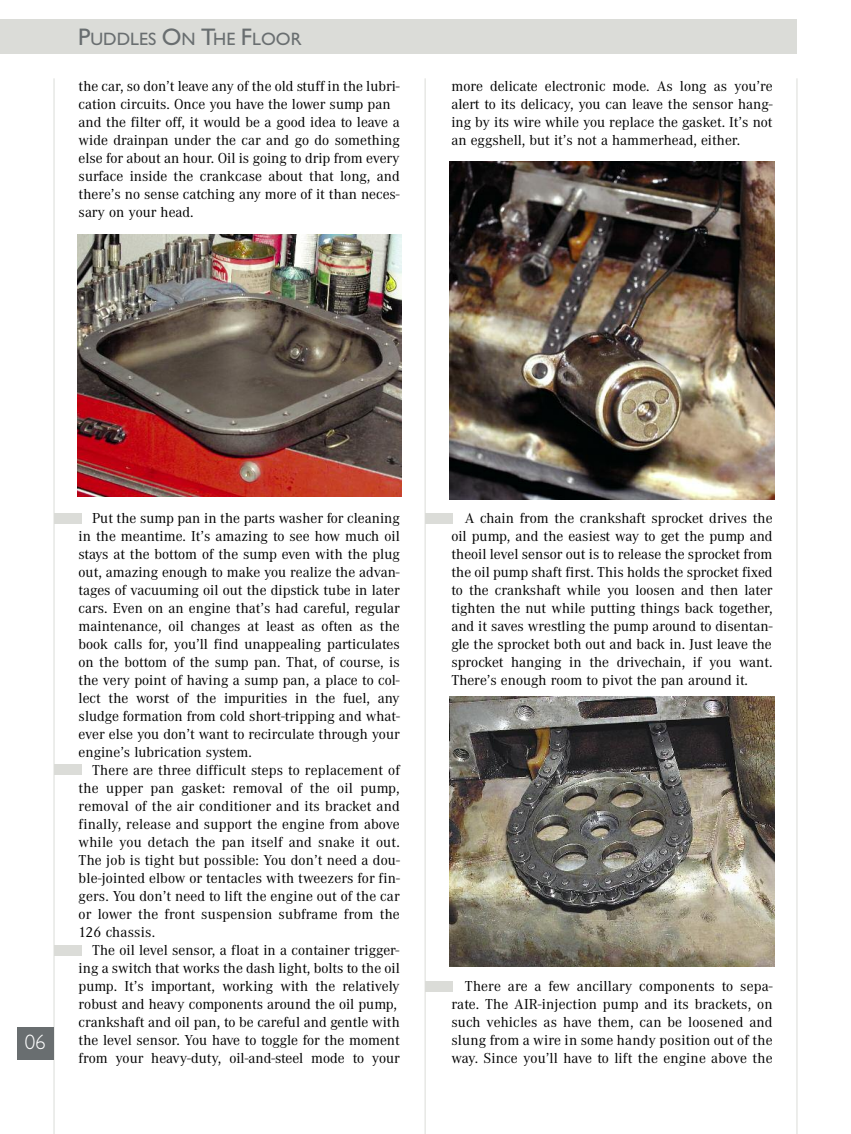
<style>
.page{position:relative;width:851px;height:1134px;background:#fff}
.page>*{position:absolute;margin:0;border:0;box-sizing:border-box;transform-origin:0 0}
.t1{font:300 21px "Gill Sans";color:#fff}
.t2{font:18px "Gill Sans";color:#696e70}
.t3{font:15px/18px "Corporate A";color:#000;text-align:justify}
.s1{font-size:24px}
</style>
<div class="page">
<hr style="left:796px;top:78px;width:1px;height:1056px;background:#dbdcd8">
<div style="left:0;top:19px;width:796px;height:35px;background:#dbdcd8"></div>
<hr style="left:425px;top:78px;width:1px;height:1056px;background:#dbdcd8">
<hr style="left:54px;top:78px;width:1px;height:1056px;background:#dbdcd8">
<div style="left:18px;top:1027px;width:36px;height:33px;background:#696e70"></div>
<div style="left:425px;top:981px;width:28px;height:11px;background:#dbdcd8"></div>
<div style="left:54px;top:513px;width:28px;height:11px;background:#dbdcd8"></div>
<div style="left:54px;top:945px;width:28px;height:11px;background:#dbdcd8"></div>
<img style="left:77px;top:234px;width:324px;height:262px">
<img style="left:450px;top:161px;width:324px;height:338px">
<img style="left:449px;top:697px;width:325px;height:270px">
<div style="left:54px;top:764px;width:28px;height:11px;background:#dbdcd8"></div>
<div style="left:425px;top:513px;width:28px;height:11px;background:#dbdcd8"></div>
<p class="t2" style="left:78px;top:28px;width:225px"><span class="s1">P</span>UDDLES <span class="s1">O</span>N <span class="s1">T</span>HE <span class="s1">F</span>LOOR</p>
<p class="t3" style="left:79px;top:77px;width:323px;text-align:left">the car, so don’t leave any of the old stuff in the lubri&shy;cation circuits. Once you have the lower sump pan and the filter off, it would be a good idea to leave a wide drainpan under the car and go do something else for about an hour. Oil is going to drip from every surface inside the crankcase about that long, and there’s no sense catching any more of it than neces&shy;sary on your head.</p>
<p class="t3" style="left:451px;top:77px;width:322px">more delicate electronic mode. As long as you’re alert to its delicacy, you can leave the sensor hang&shy;ing by its wire while you replace the gasket. It’s not an eggshell, but it’s not a hammerhead, either.</p>
<h1 class="t1" style="left:25px;top:1030px;width:22px">06</h1>
<p class="t3" style="left:79px;top:509px;width:323px;text-indent:14px">Put the sump pan in the parts washer for cleaning in the meantime. It’s amazing to see how much oil stays at the bottom of the sump even with the plug out, amazing enough to make you realize the advan&shy;tages of vacuuming oil out the dipstick tube in later cars. Even on an engine that’s had careful, regular maintenance, oil changes at least as often as the book calls for, you’ll find unappealing particulates on the bottom of the sump pan. That, of course, is the very point of having a sump pan, a place to col&shy;lect the worst of the impurities in the fuel, any sludge formation from cold short-tripping and what&shy;ever else you don’t want to recirculate through your engine’s lubrication system.</p>
<p class="t3" style="left:79px;top:761px;width:323px;text-indent:14px">There are three difficult steps to replacement of the upper pan gasket: removal of the oil pump, removal of the air conditioner and its bracket and finally, release and support the engine from above while you detach the pan itself and snake it out.<br>The job is tight but possible: You don’t need a dou&shy;ble-jointed elbow or tentacles with tweezers for fin&shy;gers. You don’t need to lift the engine out of the car or lower the front suspension subframe from the 126 chassis.</p>
<p class="t3" style="left:79px;top:941px;width:323px;text-align:left;text-indent:14px">The oil level sensor, a float in a container trigger&shy;ing a switch that works the dash light, bolts to the oil pump. It’s important, working with the relatively robust and heavy components around the oil pump, crankshaft and oil pan, to be careful and gentle with the level sensor. You have to toggle for the moment from your heavy-duty, oil-and-steel mode to your</p>
<p class="t3" style="left:451px;top:509px;width:323px;text-indent:13px">A chain from the crankshaft sprocket drives the oil pump, and the easiest way to get the pump and theoil level sensor out is to release the sprocket from the oil pump shaft first. This holds the sprocket fixed to the crankshaft while you loosen and then later tighten the nut while putting things back together, and it saves wrestling the pump around to disentan&shy;gle the sprocket both out and back in. Just leave the sprocket hanging in the drivechain, if you want.<br>There’s enough room to pivot the pan around it.</p>
<p class="t3" style="left:451px;top:977px;width:323px;text-indent:14px">There are a few ancillary components to sepa&shy;rate. The AIR-injection pump and its brackets, on such vehicles as have them, can be loosened and slung from a wire in some handy position out of the way. Since you’ll have to lift the engine above the</p>
</div>
